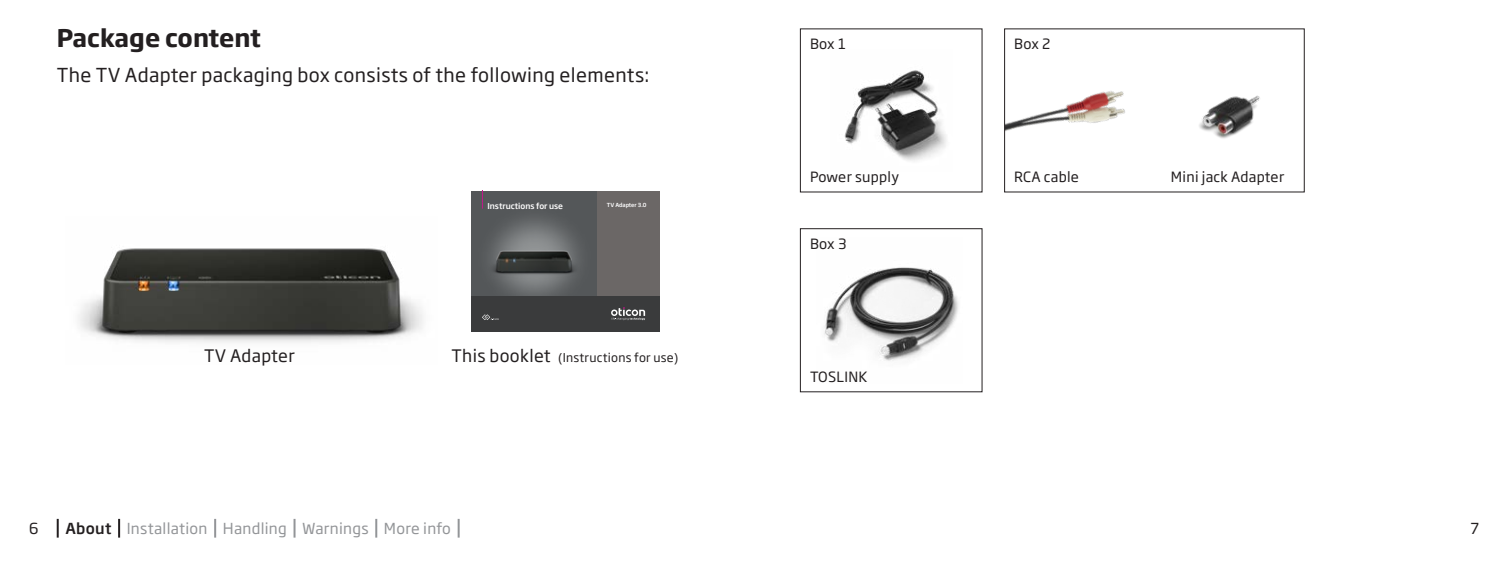
<style>
.page{position:relative;width:1509px;height:562px;background:#fff}
.page>*{position:absolute;margin:0;border:0;box-sizing:border-box;transform-origin:0 0}
.t1{font:700 24px "Soho Gothic Pro";letter-spacing:-.01em;color:#231f20}
.t2{font:19px "Soho Gothic Pro";letter-spacing:.02em;color:#231f20}
.t3{font:17px "Soho Gothic Pro";letter-spacing:.02em;color:#231f20}
.t4{font:15px "Soho Gothic Pro";letter-spacing:.02em;color:#939598}
.t5{font:15px "Soho Gothic Pro";color:#231f20}
.t6{font:14px "Soho Gothic Pro";letter-spacing:.02em;color:#231f20}
.t7{font:12px "Soho Gothic Pro";letter-spacing:.02em;color:#231f20}
.t8{font:500 8px "Soho Gothic Pro";color:#fff}
.t9{font:500 5.6px "Soho Gothic Pro";color:#fff}
.s1{font-size:17px}
.s2{font-weight:500;color:#231f20}
</style>
<div class="page">
<img style="left:471px;top:191px;width:126px;height:105px">
<img style="left:487px;top:240px;width:93px;height:42px">
<div style="left:597px;top:191px;width:62px;height:105px;background:#6b6766"></div>
<div style="left:470px;top:296px;width:189px;height:35px;background:#3a3b3c"></div>
<svg style="left:611px;top:307px;width:34px;height:13px"></svg>
<svg style="left:482px;top:314px;width:16px;height:6px"></svg>
<svg style="left:482px;top:191px;width:1px;height:17px"></svg>
<img style="left:78px;top:248px;width:345px;height:95px">
<img style="left:844px;top:70px;width:103px;height:91px">
<img style="left:824px;top:267px;width:135px;height:94px">
<div style="left:799px;top:228px;width:183px;height:164px;border:1px solid #231f20"></div>
<img style="left:1005px;top:30px;width:120px;height:160px">
<img style="left:1199px;top:95px;width:61px;height:44px">
<svg style="left:57px;top:518px;width:2px;height:19px"></svg>
<svg style="left:118px;top:518px;width:2px;height:19px"></svg>
<svg style="left:214px;top:518px;width:2px;height:19px"></svg>
<svg style="left:293px;top:518px;width:2px;height:19px"></svg>
<svg style="left:375px;top:518px;width:2px;height:19px"></svg>
<svg style="left:457px;top:518px;width:2px;height:19px"></svg>
<p class="t1" style="left:57px;top:19px;width:206px">Package content</p>
<p class="t2" style="left:57px;top:60px;width:594px">The TV Adapter packaging box consists of the following elements:</p>
<p class="t8" style="left:487px;top:199px;width:77px">Instructions for use</p>
<p class="t9" style="left:606px;top:200px;width:41px">TV Adapter 3.0</p>
<p class="t3" style="left:204px;top:342px;width:92px">TV Adapter</p>
<p class="t7" style="left:451px;top:348px;width:228px"><span class="s1">This booklet</span> (Instructions for use)</p>
<p class="t6" style="left:810px;top:33px;width:37px">Box 1</p>
<p class="t6" style="left:810px;top:166px;width:90px">Power supply</p>
<p class="t6" style="left:810px;top:233px;width:38px">Box 3</p>
<p class="t6" style="left:810px;top:366px;width:59px">TOSLINK</p>
<p class="t6" style="left:1014px;top:33px;width:38px">Box 2</p>
<p class="t6" style="left:1014px;top:166px;width:66px">RCA cable</p>
<p class="t6" style="left:1170px;top:166px;width:115px">Mini jack Adapter</p>
<p class="t5" style="left:29px;top:516px;width:11px">6</p>
<p class="t4" style="left:65px;top:516px;width:387px"><span class="s2">About</span> Installation Handling Warnings More info</p>
<p class="t5" style="left:1470px;top:516px;width:10px">7</p>
</div>
